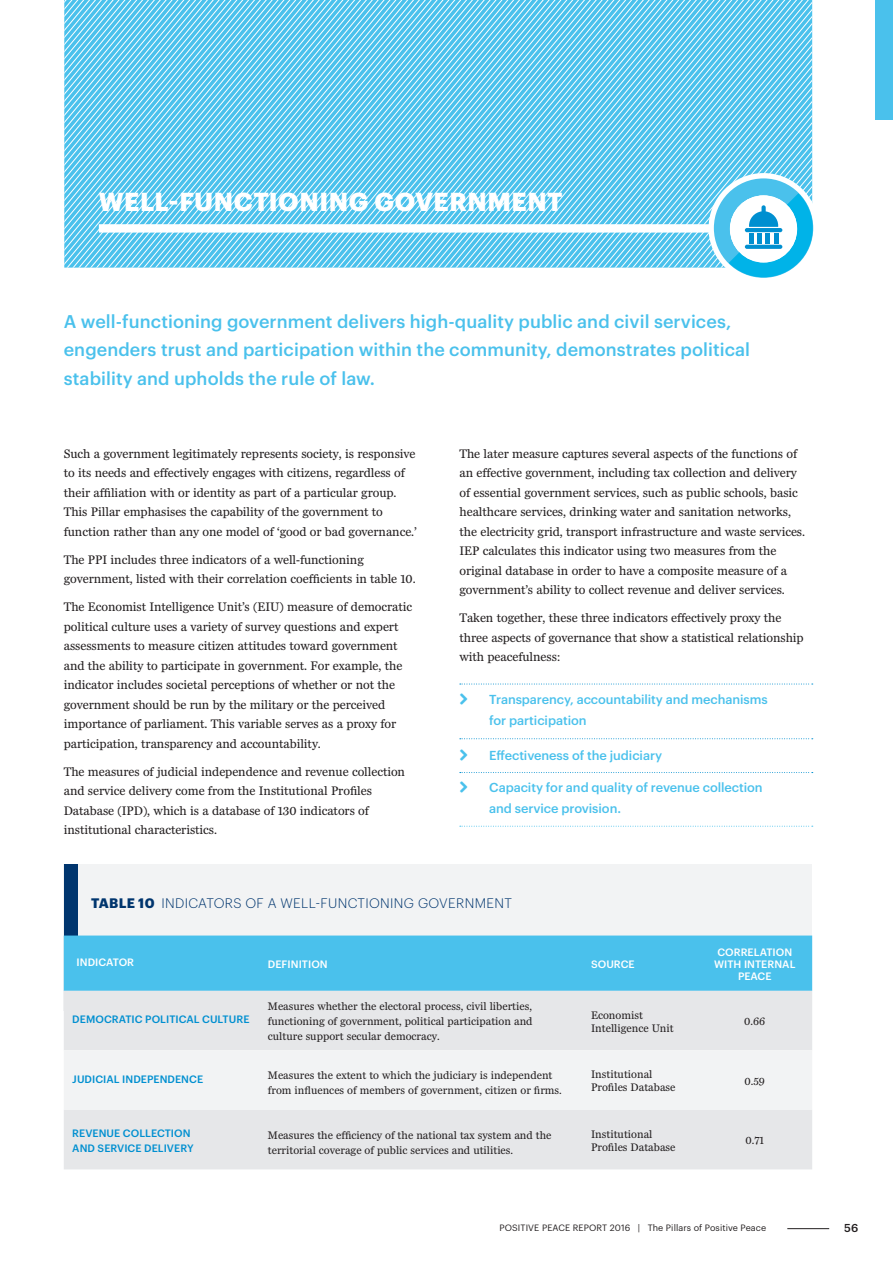
<style>
.page{position:relative;width:893px;height:1263px;background:#fff}
.page>*{position:absolute;margin:0;border:0;box-sizing:border-box;transform-origin:0 0}
.t1{font:700 25.5px "Graphik";letter-spacing:.02em;color:#fff}
.t2{font:500 18px/28.5px "Graphik";letter-spacing:.005em;color:#4ac1ec}
.t3{font:300 13.5px "Graphik";letter-spacing:.025em;color:#00356e}
.Miller_Body__8_5pt{font:12.75px/19.5px "Miller Daily Two";letter-spacing:-.005em;color:#231f20}
.t4{font:500 12.75px/21px "Graphik";letter-spacing:-.005em;color:#4ac1ec}
.t5{font:11.25px/15px "Miller Daily Two";color:#231f20}
.t6{font:500 11.25px "Graphik";color:#231f20}
.t7{font:500 10.5px/15px "Graphik";letter-spacing:.005em;color:#008fd0}
.t8{font:500 10.5px/12px "Graphik";letter-spacing:.005em;color:#fff;text-align:center}
.t9{font:9px "Graphik";letter-spacing:.01em;color:#231f20}
.s1{font-weight:700}
</style>
<div class="page">
<div style="left:876px;top:0;width:17px;height:119px;background:#4ac1ec"></div>
<svg style="left:231px;top:0;width:14px;height:268px;background:#71ceef"></svg>
<svg style="left:64px;top:0;width:167px;height:268px;background:#71ceef"></svg>
<svg style="left:245px;top:0;width:18px;height:268px;background:#71ceef"></svg>
<svg style="left:263px;top:0;width:383px;height:268px;background:#71ceef"></svg>
<div style="left:99px;top:224px;width:619px;height:9px;background:#fff"></div>
<svg style="left:646px;top:0;width:168px;height:278px;background:#7bd1f0"></svg>
<div style="left:64px;top:864px;width:748px;height:146px;background:#f2f3f4"></div>
<div style="left:64px;top:864px;width:13px;height:77px;background:#00356e"></div>
<div style="left:64px;top:935px;width:748px;height:56px;background:#4ac1ec"></div>
<div style="left:64px;top:991px;width:748px;height:178px;background:#e6e7e9"></div>
<div style="left:64px;top:1050px;width:748px;height:60px;background:#f2f3f4"></div>
<svg style="left:460px;top:684px;width:353px;height:1px"></svg>
<svg style="left:460px;top:738px;width:353px;height:1px"></svg>
<svg style="left:460px;top:772px;width:353px;height:1px"></svg>
<svg style="left:460px;top:826px;width:353px;height:1px"></svg>
<hr style="left:787px;top:1228px;width:42px;height:1px;background:#231f20">
<p class="t1" style="left:99px;top:182px;width:465px">WELL-FUNCTIONING GOVERNMENT</p>
<p class="t2" style="left:64px;top:305px;width:688px">A well-functioning government delivers high-quality public and civil services, engenders trust and participation within the community, demonstrates political stability and upholds the rule of law.</p>
<p class="Miller_Body__8_5pt" style="left:64px;top:443px;width:354px">Such a government legitimately represents society, is responsive to its needs and effectively engages with citizens, regardless of their affiliation with or identity as part of a particular group.<br>This Pillar emphasises the capability of the government to function rather than any one model of ‘good or bad governance.’</p>
<p class="Miller_Body__8_5pt" style="left:64px;top:549px;width:353px">The PPI includes three indicators of a well-functioning government, listed with their correlation coefficients in table 10.</p>
<p class="Miller_Body__8_5pt" style="left:64px;top:597px;width:350px">The Economist Intelligence Unit’s (EIU) measure of democratic political culture uses a variety of survey questions and expert assessments to measure citizen attitudes toward government and the ability to participate in government. For example, the indicator includes societal perceptions of whether or not the government should be run by the military or the perceived importance of parliament. This variable serves as a proxy for participation, transparency and accountability.</p>
<p class="Miller_Body__8_5pt" style="left:64px;top:762px;width:343px">The measures of judicial independence and revenue collection and service delivery come from the Institutional Profiles Database (IPD), which is a database of 130 indicators of institutional characteristics.</p>
<p class="Miller_Body__8_5pt" style="left:459px;top:443px;width:347px">The later measure captures several aspects of the functions of an effective government, including tax collection and delivery of essential government services, such as public schools, basic healthcare services, drinking water and sanitation networks, the electricity grid, transport infrastructure and waste services.<br>IEP calculates this indicator using two measures from the original database in order to have a composite measure of a government’s ability to collect revenue and deliver services.</p>
<p class="Miller_Body__8_5pt" style="left:459px;top:608px;width:346px">Taken together, these three indicators effectively proxy the three aspects of governance that show a statistical relationship with peacefulness:</p>
<p class="t4" style="left:489px;top:688px;width:280px">Transparency, accountability and mechanisms for participation</p>
<p class="t4" style="left:489px;top:743px;width:174px">Effectiveness of the judiciary</p>
<p class="t4" style="left:489px;top:776px;width:275px">Capacity for and quality of revenue collection and service provision.</p>
<p class="t3" style="left:91px;top:894px;width:422px"><span class="s1">TABLE 10</span> INDICATORS OF A WELL-FUNCTIONING GOVERNMENT</p>
<p class="t8" style="left:77px;top:955px;width:59px">INDICATOR</p>
<p class="t8" style="left:268px;top:957px;width:61px">DEFINITION</p>
<p class="t8" style="left:591px;top:957px;width:45px">SOURCE</p>
<p class="t8" style="left:714px;top:945px;width:83px">CORRELATION<br>WITH INTERNAL<br>PEACE</p>
<p class="t7" style="left:72px;top:1011px;width:179px">DEMOCRATIC POLITICAL CULTURE</p>
<p class="t5" style="left:268px;top:998px;width:266px;text-align:justify">Measures whether the electoral process, civil liberties, functioning of government, political participation and culture support secular democracy.</p>
<p class="t5" style="left:591px;top:1008px;width:84px;line-height:12.8px">Economist<br>Intelligence Unit</p>
<p class="t5" style="left:744px;top:1014px;width:23px">0.66</p>
<p class="t7" style="left:72px;top:1071px;width:132px">JUDICIAL INDEPENDENCE</p>
<p class="t5" style="left:268px;top:1067px;width:295px">Measures the extent to which the judiciary is independent from influences of members of government, citizen or firms.</p>
<p class="t5" style="left:591px;top:1068px;width:86px;line-height:12.8px">Institutional<br>Profiles Database</p>
<p class="t5" style="left:744px;top:1073px;width:22px">0.59</p>
<p class="t7" style="left:72px;top:1125px;width:123px">REVENUE COLLECTION<br>AND SERVICE DELIVERY</p>
<p class="t5" style="left:268px;top:1127px;width:285px">Measures the efficiency of the national tax system and the territorial coverage of public services and utilities.</p>
<p class="t5" style="left:591px;top:1127px;width:86px;line-height:12.8px">Institutional<br>Profiles Database</p>
<p class="t5" style="left:746px;top:1133px;width:20px">0.71</p>
<p class="t9" style="left:499px;top:1220px;width:268px">POSITIVE PEACE REPORT 2016 | The Pillars of Positive Peace</p>
<p class="t6" style="left:844px;top:1220px;width:16px">56</p>
</div>
